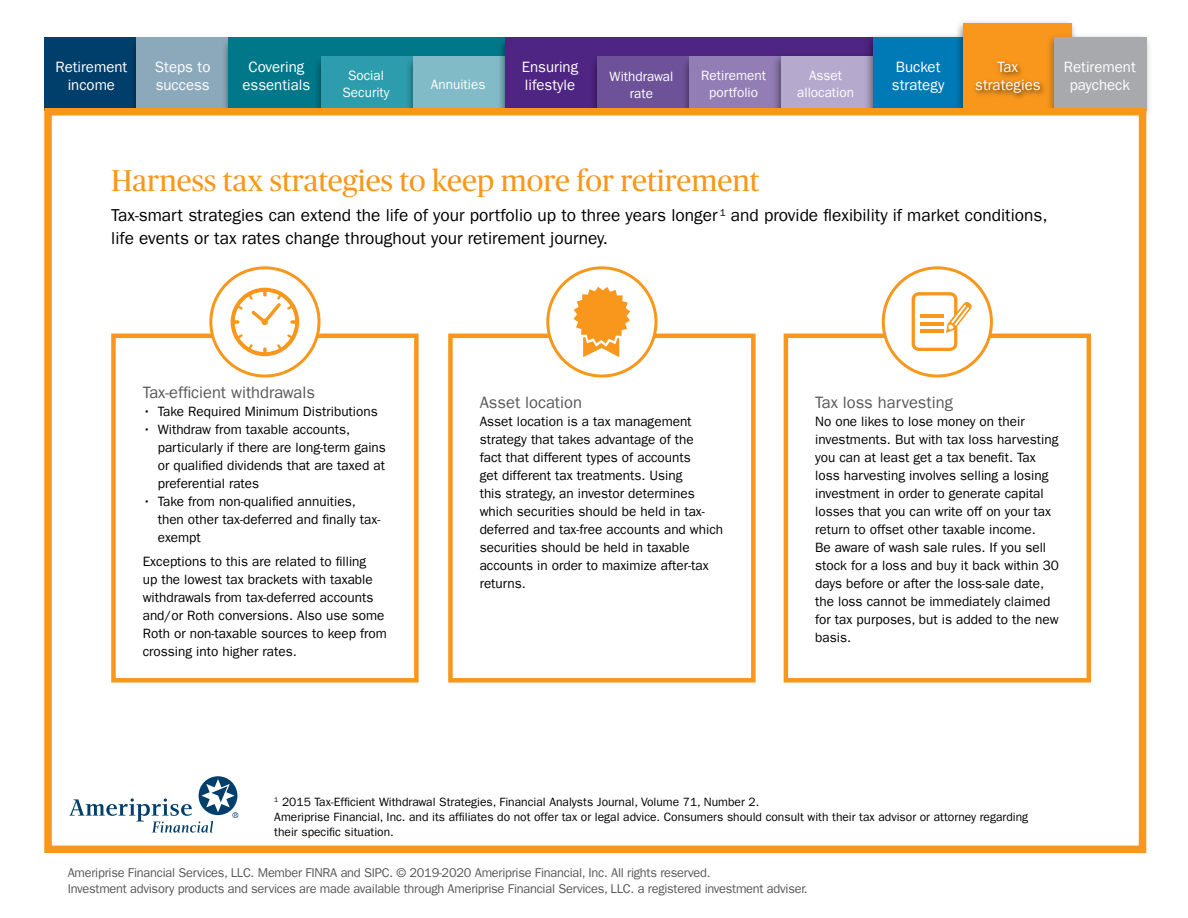
<style>
.page{position:relative;width:1188px;height:918px;background:#fff}
.page>*{position:absolute;margin:0;border:0;box-sizing:border-box;transform-origin:0 0}
.t1{font:30px "Publico Headline Ofc";color:#f8971c}
.t2{font:17.25px/22.5px "ITC Frank Goth For AMPF";color:#000}
.t3{font:16.5px "ITC Frank Goth For AMPF";color:#58585b}
.t4{font:15px/18px "ITC Frank Goth For AMPF";color:#fff;text-align:center}
.t5{font:13.5px/18px "ITC Frank Goth For AMPF";color:#000}
.t6{font:13.5px/16.5px "ITC Frank Goth For AMPF";color:#fff;text-align:center}
.t7{font:12.75px/15.8px "ITC Frank Goth For AMPF";letter-spacing:-.02em;color:#58585b}
.t8{font:12px/15px "ITC Frank Goth For AMPF";color:#000}
</style>
<div class="page">
<svg style="left:69px;top:776px;width:169px;height:57px"></svg>
<div style="left:45px;top:38px;width:108px;height:73px;background:#003f6b"></div>
<div style="left:129px;top:36px;width:129px;height:89px;background:#000;opacity:.55"></div>
<div style="left:137px;top:38px;width:113px;height:73px;background:#8ca9bc"></div>
<div style="left:221px;top:36px;width:311px;height:89px;background:#000;opacity:.55"></div>
<div style="left:229px;top:38px;width:296px;height:73px;background:#00788a"></div>
<div style="left:313px;top:55px;width:126px;height:70px;background:#000;opacity:.55"></div>
<div style="left:321px;top:57px;width:110px;height:54px;background:#2d9cac"></div>
<div style="left:405px;top:55px;width:118px;height:70px;background:#000;opacity:.55"></div>
<div style="left:413px;top:57px;width:102px;height:54px;background:#80bbc7"></div>
<div style="left:497px;top:36px;width:405px;height:89px;background:#000;opacity:.55"></div>
<div style="left:505px;top:38px;width:389px;height:73px;background:#4f2583"></div>
<div style="left:589px;top:55px;width:164px;height:70px;background:#000;opacity:.55"></div>
<div style="left:597px;top:57px;width:148px;height:54px;background:#6e5299"></div>
<div style="left:681px;top:55px;width:164px;height:70px;background:#000;opacity:.55"></div>
<div style="left:689px;top:57px;width:148px;height:54px;background:#927db4"></div>
<div style="left:771px;top:51px;width:130px;height:70px;background:#000;opacity:.45"></div>
<div style="left:781px;top:57px;width:114px;height:54px;background:#b5a9ce"></div>
<div style="left:864px;top:32px;width:121px;height:89px;background:#000;opacity:.45"></div>
<div style="left:873px;top:38px;width:106px;height:73px;background:#007ab6"></div>
<div style="left:954px;top:18px;width:124px;height:103px;background:#000;opacity:.45"></div>
<div style="left:964px;top:24px;width:108px;height:87px;background:#f8971c"></div>
<div style="left:1045px;top:32px;width:107px;height:89px;background:#000;opacity:.35"></div>
<div style="left:1055px;top:38px;width:92px;height:73px;background:#a7a9ac"></div>
<div style="left:57px;top:112px;width:1084px;height:29px;background:#fff"></div>
<div style="left:972px;top:58px;width:75px;height:42px;background:#000;opacity:.65"></div>
<div style="left:44px;top:108px;width:1102px;height:745px;border:8px solid #f8971c"></div>
<div style="left:111px;top:334px;width:308px;height:349px;border:4px solid #f8971c"></div>
<div style="left:448px;top:334px;width:308px;height:349px;border:4px solid #f8971c"></div>
<div style="left:784px;top:334px;width:307px;height:349px;border:4px solid #f8971c"></div>
<div style="left:211px;top:268px;width:108px;height:108px;background:#fff;border-radius:50%"></div>
<div style="left:209px;top:266px;width:112px;height:112px;border:3px solid #f8971c;border-radius:50%"></div>
<div style="left:548px;top:268px;width:108px;height:108px;background:#fff;border-radius:50%"></div>
<div style="left:546px;top:266px;width:111px;height:112px;border:3px solid #f8971c;border-radius:50%"></div>
<div style="left:883px;top:268px;width:108px;height:108px;background:#fff;border-radius:50%"></div>
<div style="left:882px;top:266px;width:111px;height:112px;border:3px solid #f8971c;border-radius:50%"></div>
<svg style="left:912px;top:292px;width:60px;height:59px"></svg>
<hr style="left:920px;top:314px;width:23px;height:3px;background:#f8971c">
<hr style="left:920px;top:322px;width:23px;height:3px;background:#f8971c">
<hr style="left:920px;top:330px;width:23px;height:3px;background:#f8971c">
<svg style="left:573px;top:287px;width:57px;height:70px"></svg>
<svg style="left:231px;top:288px;width:68px;height:68px"></svg>
<p class="t4" style="left:55px;top:58px;width:73px">Retirement income</p>
<p class="t4" style="left:155px;top:58px;width:57px;text-align:left">Steps to success</p>
<p class="t6" style="left:343px;top:68px;width:48px">Social<br>Security</p>
<p class="t4" style="left:242px;top:58px;width:69px">Covering essentials</p>
<p class="t4" style="left:522px;top:58px;width:58px;text-align:left">Ensuring lifestyle</p>
<p class="t6" style="left:701px;top:68px;width:66px">Retirement portfolio</p>
<p class="t6" style="left:797px;top:68px;width:58px">Asset allocation</p>
<p class="t4" style="left:892px;top:58px;width:54px;text-align:left">Bucket strategy</p>
<p class="t4" style="left:1064px;top:58px;width:73px">Retirement paycheck</p>
<p class="t4" style="left:975px;top:58px;width:67px">Tax strategies</p>
<p class="t6" style="left:431px;top:76px;width:56px">Annuities</p>
<p class="t6" style="left:610px;top:68px;width:65px">Withdrawal rate</p>
<h1 class="t1" style="left:111px;top:159px;width:650px">Harness tax strategies to keep more for retirement</h1>
<p class="t2" style="left:111px;top:204px;width:938px">Tax-smart strategies can extend the life of your portfolio up to three years longer <sup>1</sup> and provide flexibility if market conditions, life events or tax rates change throughout your retirement journey.</p>
<p class="t3" style="left:143px;top:383px;width:174px">Tax-efficient withdrawals</p>
<p class="t5" style="left:143px;top:403px;width:237px">• Take Required Minimum Distributions</p>
<p class="t5" style="left:158px;top:421px;width:230px;text-indent:-15px">• Withdraw from taxable accounts, particularly if there are long-term gains or qualified dividends that are taxed at preferential rates</p>
<p class="t5" style="left:158px;top:493px;width:224px;text-indent:-15px">• Take from non-qualified annuities, then other tax-deferred and finally tax&shy;exempt</p>
<p class="t5" style="left:143px;top:553px;width:246px">Exceptions to this are related to filling<br>up the lowest tax brackets with taxable withdrawals from tax-deferred accounts and/or Roth conversions. Also use some Roth or non-taxable sources to keep from crossing into higher rates.</p>
<p class="t3" style="left:480px;top:393px;width:104px">Asset location</p>
<p class="t5" style="left:480px;top:412px;width:245px">Asset location is a tax management strategy that takes advantage of the<br>fact that different types of accounts<br>get different tax treatments. Using<br>this strategy, an investor determines which securities should be held in tax&shy;deferred and tax-free accounts and which securities should be held in taxable accounts in order to maximize after-tax returns.</p>
<p class="t3" style="left:815px;top:393px;width:139px">Tax loss harvesting</p>
<p class="t5" style="left:815px;top:412px;width:245px">No one likes to lose money on their investments. But with tax loss harvesting you can at least get a tax benefit. Tax loss harvesting involves selling a losing investment in order to generate capital losses that you can write off on your tax return to offset other taxable income.<br>Be aware of wash sale rules. If you sell stock for a loss and buy it back within 30 days before or after the loss-sale date, the loss cannot be immediately claimed for tax purposes, but is added to the new basis.</p>
<p class="t8" style="left:274px;top:794px;width:755px"><sup>1</sup> 2015 Tax-Efficient Withdrawal Strategies, Financial Analysts Journal, Volume 71, Number 2.<br>Ameriprise Financial, Inc. and its affiliates do not offer tax or legal advice. Consumers should consult with their tax advisor or attorney regarding their specific situation.</p>
<p class="t7" style="left:68px;top:865px;width:742px">Ameriprise Financial Services, LLC. Member FINRA and SIPC. © 2019-2020 Ameriprise Financial, Inc. All rights reserved.<br>Investment advisory products and services are made available through Ameriprise Financial Services, LLC. a registered investment adviser.</p>
</div>
